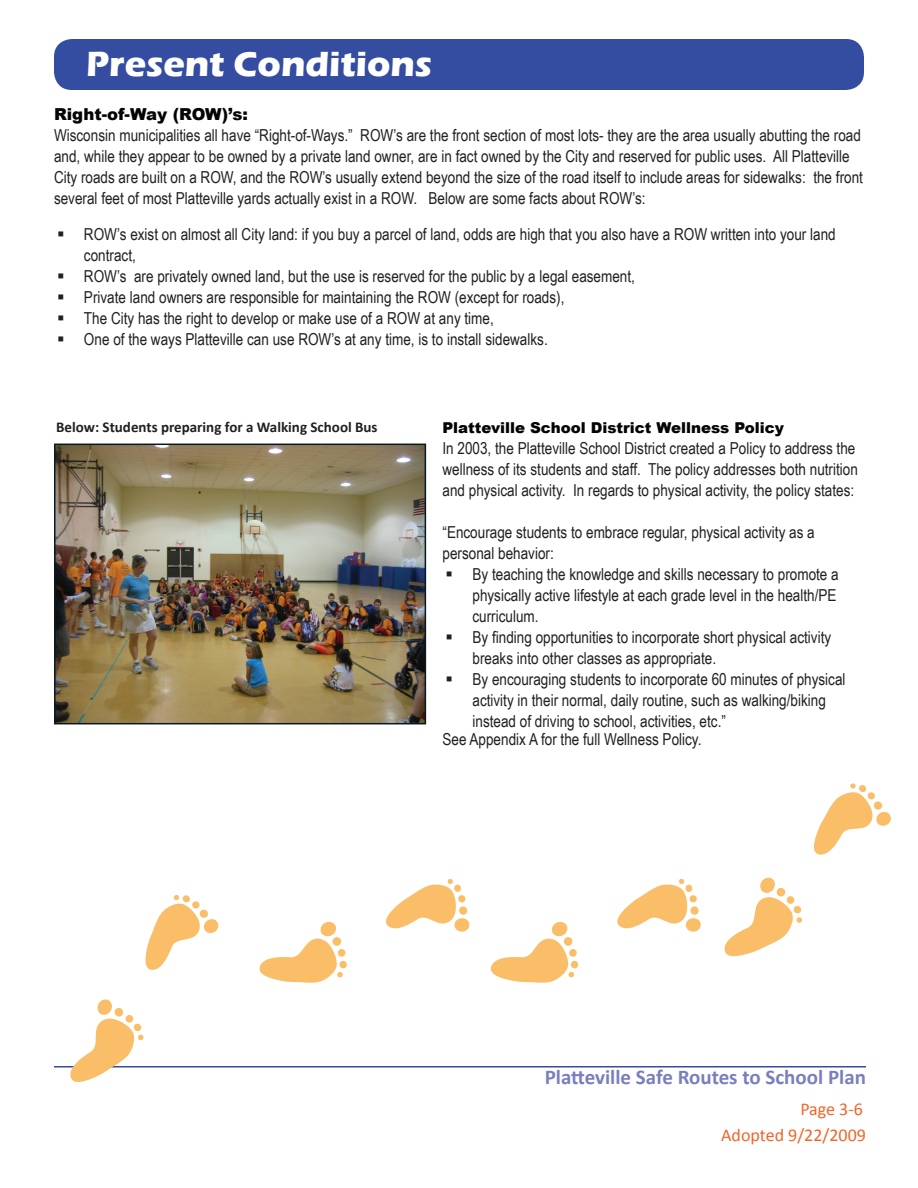
<style>
.page{position:relative;width:918px;height:1188px;background:#fff}
.page>*{position:absolute;margin:0;border:0;box-sizing:border-box;transform-origin:0 0}
.t1{font:700 36px "Eras ITC";color:#fff}
.t2{font:700 21px "Calibri";color:#797fbd}
.t3{font:18px/26.1px "Calibri";color:#f26427;text-align:right}
.t4{font:16.5px/21px "Arial Narrow";color:#231f20}
.t5{font:900 16.5px "Arial";color:#040503}
.t6{font:700 15px "Calibri";color:#231f20}
.t7{font:900 15px "Arial";color:#040503}
</style>
<div class="page">
<div style="left:54px;top:39px;width:810px;height:51px;background:#344da1;border-radius:18px"></div>
<hr style="left:54px;top:1066px;width:812px;height:2px;background:#344da1">
<img style="left:57px;top:447px;width:366px;height:274px">
<div style="left:54px;top:444px;width:372px;height:280px;border:2px solid #071923"></div>
<svg style="left:67px;top:999px;width:77px;height:83px"></svg>
<svg style="left:145px;top:895px;width:74px;height:75px"></svg>
<svg style="left:259px;top:922px;width:88px;height:61px"></svg>
<svg style="left:386px;top:879px;width:84px;height:53px"></svg>
<svg style="left:491px;top:922px;width:88px;height:61px"></svg>
<svg style="left:617px;top:879px;width:84px;height:53px"></svg>
<svg style="left:724px;top:877px;width:78px;height:80px"></svg>
<svg style="left:814px;top:783px;width:77px;height:72px"></svg>
<h1 class="t1" style="left:86px;top:43px;width:348px">Present Conditions</h1>
<p class="t5" style="left:54px;top:103px;width:195px">Right-of-Way (ROW)’s:</p>
<p class="t4" style="left:54px;top:124px;width:811px">Wisconsin municipalities all have “Right-of-Ways.” ROW’s are the front section of most lots- they are the area usually abutting the road and, while they appear to be owned by a private land owner, are in fact owned by the City and reserved for public uses. All Platteville City roads are built on a ROW, and the ROW’s usually extend beyond the size of the road itself to include areas for sidewalks: the front several feet of most Platteville yards actually exist in a ROW. Below are some facts about ROW’s:</p>
<p class="t4" style="left:84px;top:223px;width:753px;text-indent:-27px">▪ ROW’s exist on almost all City land: if you buy a parcel of land, odds are high that you also have a ROW written into your land contract,</p>
<p class="t4" style="left:57px;top:265px;width:580px">▪ ROW’s are privately owned land, but the use is reserved for the public by a legal easement,</p>
<p class="t4" style="left:57px;top:286px;width:509px">▪ Private land owners are responsible for maintaining the ROW (except for roads),</p>
<p class="t4" style="left:57px;top:307px;width:438px">▪ The City has the right to develop or make use of a ROW at any time,</p>
<p class="t4" style="left:57px;top:328px;width:492px">▪ One of the ways Platteville can use ROW’s at any time, is to install sidewalks.</p>
<p class="t6" style="left:56px;top:418px;width:323px">Below: Students preparing for a Walking School Bus</p>
<p class="t7" style="left:442px;top:417px;width:343px">Platteville School District Wellness Policy</p>
<p class="t4" style="left:442px;top:437px;width:417px">In 2003, the Platteville School District created a Policy to address the wellness of its students and staff. The policy addresses both nutrition and physical activity. In regards to physical activity, the policy states:</p>
<p class="t4" style="left:442px;top:521px;width:374px">“Encourage students to embrace regular, physical activity as a personal behavior:</p>
<p class="t4" style="left:472px;top:563px;width:368px;text-indent:-27px">▪ By teaching the knowledge and skills necessary to promote a physically active lifestyle at each grade level in the health/PE curriculum.</p>
<p class="t4" style="left:472px;top:626px;width:360px;text-indent:-27px">▪ By finding opportunities to incorporate short physical activity breaks into other classes as appropriate.</p>
<p class="t4" style="left:472px;top:668px;width:375px;text-indent:-27px">▪ By encouraging students to incorporate 60 minutes of physical activity in their normal, daily routine, such as walking/biking instead of driving to school, activities, etc.”</p>
<p class="t4" style="left:442px;top:728px;width:261px">See Appendix A for the full Wellness Policy.</p>
<p class="t2" style="left:545px;top:1064px;width:323px">Platteville Safe Routes to School Plan</p>
<p class="t3" style="left:721px;top:1095px;width:146px">Page 3-6<br>Adopted 9/22/2009</p>
</div>
